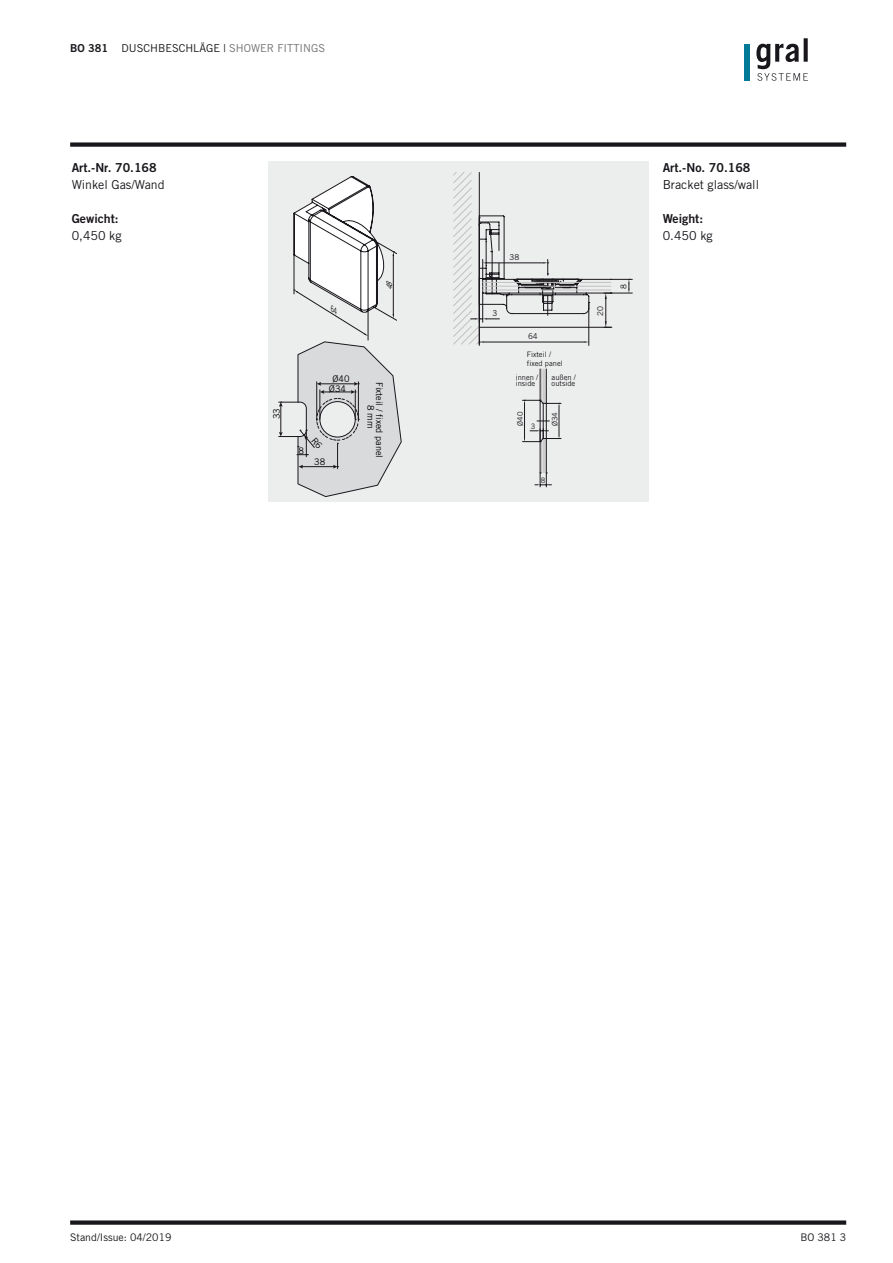
<style>
.page{position:relative;width:893px;height:1263px;background:#fff}
.page>*{position:absolute;margin:0;border:0;box-sizing:border-box;transform-origin:0 0}
.t1{font:12.3px "Trade Gothic LT Pro";color:#1a171c}
.t2{font:12.3px "Trade Gothic LT Pro Bd 2";color:#1a171c}
.t3{font:10.95px "Trade Gothic";color:#1a171c}
.t4{font:10.5px "Trade Gothic LT Pro";color:#1a171c}
.t5{font:9.15px/9.3px "Trade Gothic LT";color:#000;text-align:center}
.t6{font:8.1px "Trade Gothic LT";color:#1a171c}
.t7{font:italic 7.8px "Trade Gothic LT";color:#000;scale:.82 1}
.t8{font:7.5px/6.1px "Trade Gothic LT";color:#1a171c}
.s1{font-family:"Trade Gothic Bold Two"}
.s2{color:#707172}
</style>
<div class="page">
<div style="left:744px;top:44px;width:6px;height:37px;background:#007a97"></div>
<svg style="left:756px;top:38px;width:52px;height:43px"></svg>
<div style="left:70px;top:142px;width:776px;height:5px;background:#1a171c"></div>
<div style="left:70px;top:1220px;width:776px;height:5px;background:#1a171c"></div>
<div style="left:268px;top:162px;width:380px;height:340px;background:#eceded"></div>
<hr style="left:589px;top:302px;width:1px;height:43px;background:#1a171c">
<hr style="left:479px;top:278px;width:1px;height:67px;background:#1a171c">
<svg style="left:454px;top:172px;width:178px;height:172px"></svg>
<svg style="left:522px;top:369px;width:39px;height:118px"></svg>
<svg style="left:278px;top:176px;width:123px;height:321px"></svg>
<h2 class="t3" style="left:70px;top:41px;width:256px"><span class="s1">BO 381</span> DUSCHBESCHLÄGE | <span class="s2">SHOWER FITTINGS</span></h2>
<h1 class="t2" style="left:72px;top:160px;width:87px">Art.-Nr. 70.168</h1>
<h1 class="t1" style="left:72px;top:177px;width:94px">Winkel Gas/Wand</h1>
<h1 class="t2" style="left:72px;top:211px;width:49px">Gewicht:</h1>
<h1 class="t1" style="left:72px;top:228px;width:51px">0,450 kg</h1>
<p class="t7" style="left:384px;top:290px;width:17px;rotate:-90deg">48</p>
<p class="t5" style="left:272px;top:419px;width:13px;rotate:-90deg">33</p>
<p class="t5" style="left:298px;top:446px;width:7px">8</p>
<p class="t5" style="left:329px;top:374px;width:22px">Ø40<br>Ø34</p>
<p class="t5" style="left:384px;top:405px;width:55px;line-height:8.9px;text-align:left;text-indent:-23px;rotate:90deg">Fixteil / fixed panel<br>8 mm</p>
<p class="t5" style="left:314px;top:457px;width:13px">38</p>
<p class="t6" style="left:509px;top:252px;width:11px">38</p>
<p class="t6" style="left:492px;top:308px;width:6px">3</p>
<p class="t6" style="left:595px;top:316px;width:11px;rotate:-90deg">20</p>
<p class="t6" style="left:528px;top:332px;width:11px">64</p>
<p class="t8" style="left:527px;top:349px;width:38px;line-height:9px">Fixteil / fixed panel</p>
<p class="t8" style="left:516px;top:374px;width:24px">innen / inside</p>
<p class="t8" style="left:552px;top:374px;width:26px">außen / outside</p>
<p class="t8" style="left:517px;top:426px;width:16px;rotate:-90deg">Ø40</p>
<p class="t8" style="left:552px;top:426px;width:16px;rotate:-90deg">Ø34</p>
<p class="t8" style="left:531px;top:423px;width:6px">3</p>
<p class="t6" style="left:619px;top:289px;width:6px;rotate:-90deg">8</p>
<p class="t8" style="left:541px;top:477px;width:6px">8</p>
<h1 class="t2" style="left:663px;top:160px;width:89px">Art.-No. 70.168</h1>
<h1 class="t1" style="left:663px;top:177px;width:98px">Bracket glass/wall</h1>
<h1 class="t2" style="left:663px;top:211px;width:42px">Weight:</h1>
<h1 class="t1" style="left:663px;top:228px;width:51px">0.450 kg</h1>
<h3 class="t4" style="left:70px;top:1231px;width:103px">Stand/Issue: 04/2019</h3>
<h3 class="t4" style="left:800px;top:1231px;width:47px">BO 381 3</h3>
</div>
